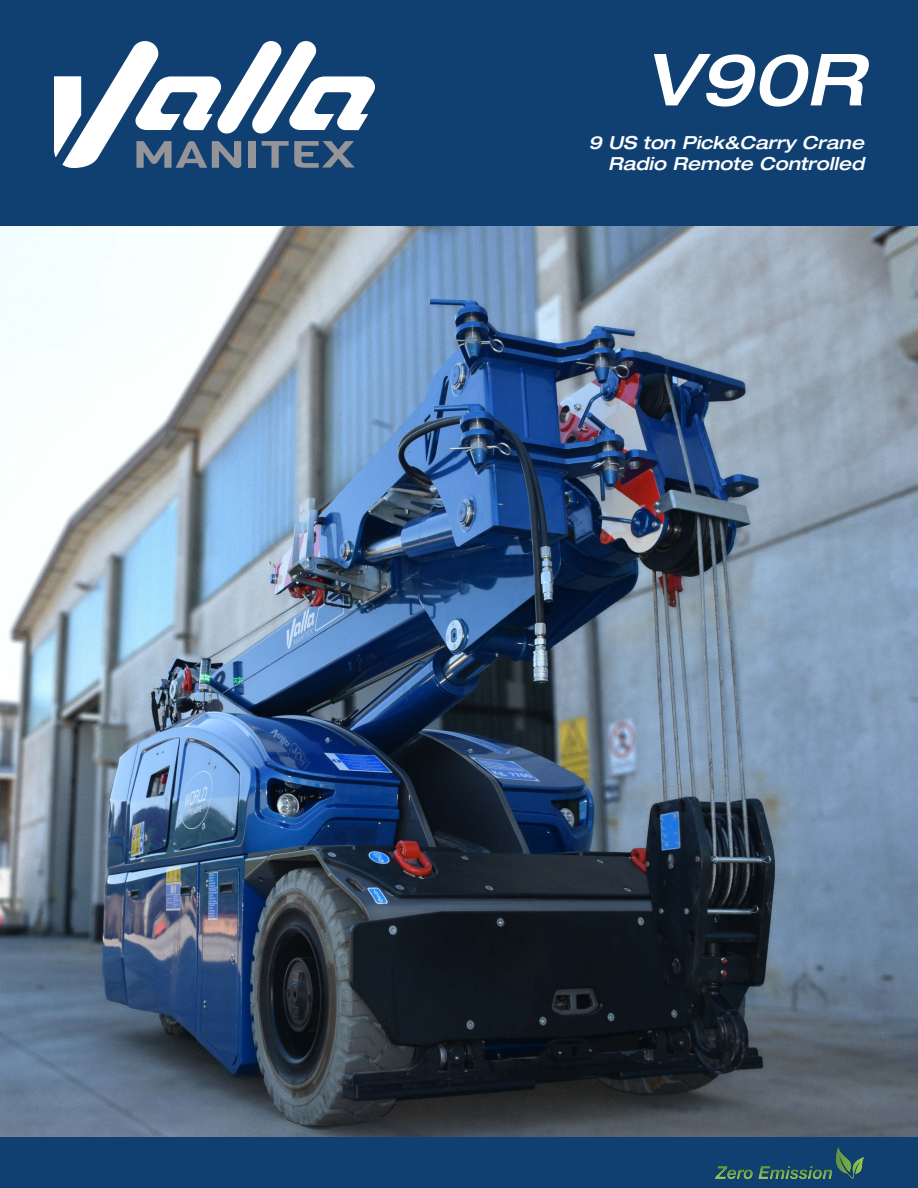
<style>
.page{position:relative;width:918px;height:1188px;background:#fff}
.page>*{position:absolute;margin:0;border:0;box-sizing:border-box;transform-origin:0 0}
.t1{font:italic 700 72px "Aktiv Grotesk";color:#fff}
.t2{font:italic 500 expanded 72px "Helvetica Neue LT Std";color:#fff}
.t3{font:italic 300 21px "Aktiv Grotesk";color:#fff}
.t4{font:italic 500 expanded 18px "Helvetica Neue LT Std";color:#fff}
</style>
<div class="page">
<img style="left:0;top:226px;width:918px;height:911px">
<div style="left:0;top:1137px;width:918px;height:51px;background:#104072"></div>
<div style="left:0;top:0;width:918px;height:226px;background:#104072"></div>
<svg style="left:54px;top:41px;width:321px;height:127px"></svg>
<img style="left:716px;top:1147px;width:148px;height:31px">
<p class="t1" style="left:687px;top:37px;width:200px">V 90R</p>
<p class="t3" style="left:636px;top:138px;width:251px">9 US ton Pick&amp;Carry Crane</p>
<p class="t2" style="left:644px;top:35px;width:221px">V90R</p>
<p class="t4" style="left:588px;top:131px;width:277px">9 US ton Pick&amp;Carry Crane</p>
<p class="t4" style="left:608px;top:153px;width:257px">Radio Remote Controlled</p>
</div>
